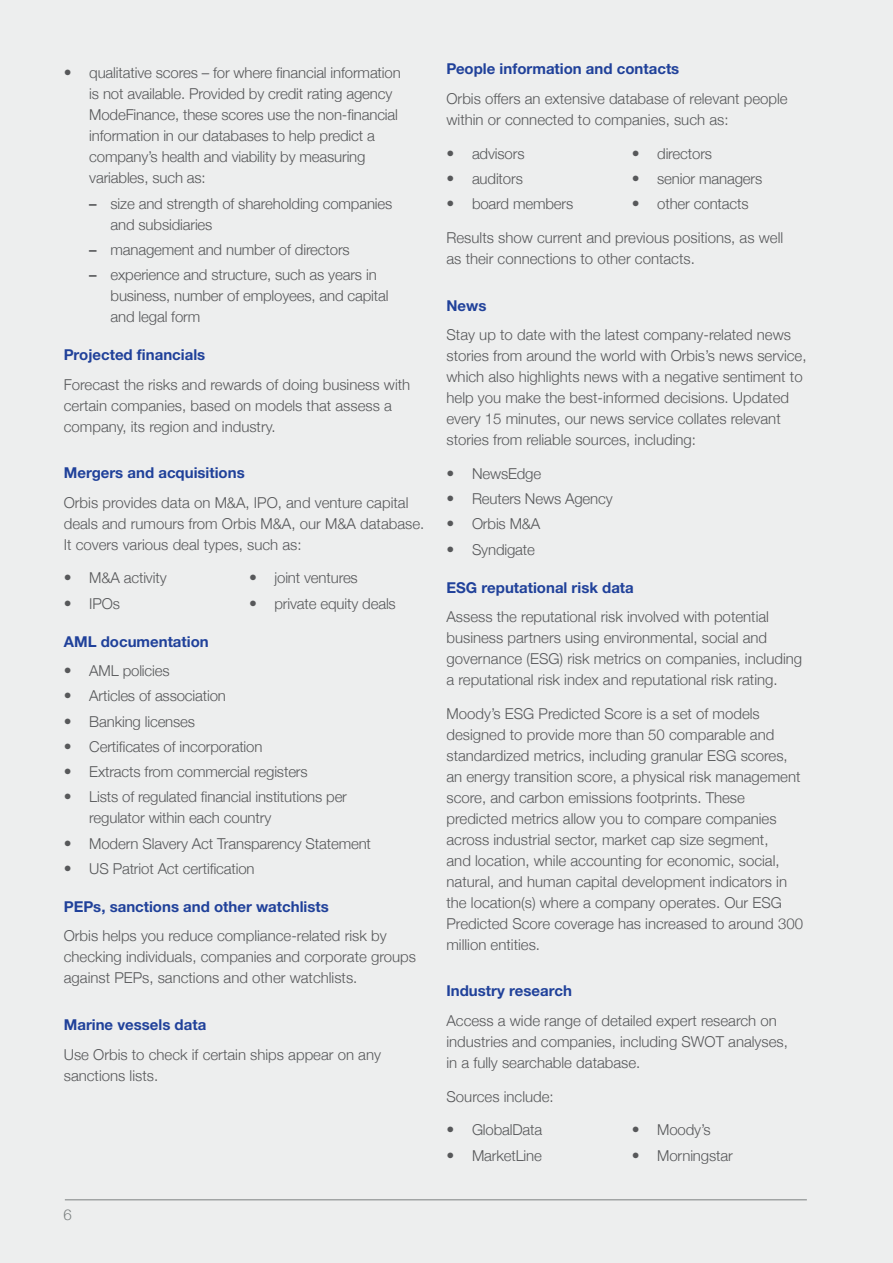
<style>
.page{position:relative;width:893px;height:1263px;background:#edeeee}
.page>*{position:absolute;margin:0;border:0;box-sizing:border-box;transform-origin:0 0}
.Body_copy{font:300 15px/21px "Helvetica Neue";color:#57585a}
.Subhead{font:700 15px "Helvetica Neue LTW1 G";color:#20419a}
.t1{font:300 15px "Helvetica Neue";color:#7b8080}
.s1{font-family:"Helvetica Neue LTW1 G";font-weight:700;font-size:15.75px}
.s2{font-family:"Helvetica Neue LTW1 G";font-weight:500}
</style>
<div class="page">
<hr style="left:65px;top:1199px;width:742px;height:1px;background:#7b8080">
<p class="Body_copy" style="left:89px;top:61px;width:313px;text-indent:-26px"><span class="s1">•</span> qualitative scores – for where financial information is not available. Provided by credit rating agency ModeFinance, these scores use the non-financial information in our databases to help predict a company’s health and viability by measuring variables, such as:</p>
<p class="Body_copy" style="left:111px;top:192px;width:283px;text-indent:-21px"><span class="s2">–</span> size and strength of shareholding companies and subsidiaries</p>
<p class="Body_copy" style="left:89px;top:238px;width:262px"><span class="s2">–</span> management and number of directors</p>
<p class="Body_copy" style="left:111px;top:263px;width:280px;text-indent:-21px"><span class="s2">–</span> experience and structure, such as years in business, number of employees, and capital and legal form</p>
<p class="Subhead" style="left:64px;top:345px;width:143px">Projected financials</p>
<p class="Body_copy" style="left:64px;top:373px;width:348px">Forecast the risks and rewards of doing business with certain companies, based on models that assess a company, its region and industry.</p>
<p class="Subhead" style="left:64px;top:463px;width:182px">Mergers and acquisitions</p>
<p class="Body_copy" style="left:64px;top:491px;width:362px">Orbis provides data on M&amp;A, IPO, and venture capital deals and rumours from Orbis M&amp;A, our M&amp;A database.<br>It covers various deal types, such as:</p>
<p class="Body_copy" style="left:64px;top:566px;width:104px"><span class="s1">•</span> M&amp;A activity</p>
<p class="Body_copy" style="left:64px;top:592px;width:58px"><span class="s1">•</span> IPOs</p>
<p class="Body_copy" style="left:249px;top:566px;width:110px"><span class="s1">•</span> joint ventures</p>
<p class="Body_copy" style="left:249px;top:592px;width:148px"><span class="s1">•</span> private equity deals</p>
<p class="Subhead" style="left:64px;top:632px;width:146px">AML documentation</p>
<p class="Body_copy" style="left:64px;top:659px;width:107px"><span class="s1">•</span> AML policies</p>
<p class="Body_copy" style="left:64px;top:684px;width:164px"><span class="s1">•</span> Articles of association</p>
<p class="Body_copy" style="left:64px;top:710px;width:133px"><span class="s1">•</span> Banking licenses</p>
<p class="Body_copy" style="left:64px;top:735px;width:200px"><span class="s1">•</span> Certificates of incorporation</p>
<p class="Body_copy" style="left:64px;top:760px;width:245px"><span class="s1">•</span> Extracts from commercial registers</p>
<p class="Body_copy" style="left:89px;top:785px;width:259px;text-indent:-26px"><span class="s1">•</span> Lists of regulated financial institutions per regulator within each country</p>
<p class="Body_copy" style="left:64px;top:832px;width:309px"><span class="s1">•</span> Modern Slavery Act Transparency Statement</p>
<p class="Body_copy" style="left:64px;top:857px;width:192px"><span class="s1">•</span> US Patriot Act certification</p>
<p class="Subhead" style="left:64px;top:897px;width:267px">PEPs, sanctions and other watchlists</p>
<p class="Body_copy" style="left:64px;top:924px;width:354px">Orbis helps you reduce compliance-related risk by checking individuals, companies and corporate groups against PEPs, sanctions and other watchlists.</p>
<p class="Subhead" style="left:64px;top:1015px;width:144px">Marine vessels data</p>
<p class="Body_copy" style="left:64px;top:1042px;width:319px">Use Orbis to check if certain ships appear on any sanctions lists.</p>
<p class="t1" style="left:63px;top:1202px;width:10px">6</p>
<p class="Subhead" style="left:446px;top:60px;width:234px">People information and contacts</p>
<p class="Body_copy" style="left:446px;top:87px;width:343px">Orbis offers an extensive database of relevant people within or connected to companies, such as:</p>
<p class="Body_copy" style="left:446px;top:142px;width:80px"><span class="s1">•</span> advisors</p>
<p class="Body_copy" style="left:446px;top:167px;width:78px"><span class="s1">•</span> auditors</p>
<p class="Body_copy" style="left:446px;top:192px;width:128px"><span class="s1">•</span> board members</p>
<p class="Body_copy" style="left:632px;top:142px;width:82px"><span class="s1">•</span> directors</p>
<p class="Body_copy" style="left:632px;top:167px;width:132px"><span class="s1">•</span> senior managers</p>
<p class="Body_copy" style="left:632px;top:192px;width:118px"><span class="s1">•</span> other contacts</p>
<p class="Body_copy" style="left:446px;top:226px;width:338px">Results show current and previous positions, as well as their connections to other contacts.</p>
<p class="Subhead" style="left:446px;top:296px;width:41px">News</p>
<p class="Body_copy" style="left:446px;top:323px;width:362px">Stay up to date with the latest company-related news stories from around the world with Orbis’s news service, which also highlights news with a negative sentiment to help you make the best-informed decisions. Updated every 15 minutes, our news service collates relevant stories from reliable sources, including:</p>
<p class="Body_copy" style="left:446px;top:462px;width:96px"><span class="s1">•</span> NewsEdge</p>
<p class="Body_copy" style="left:446px;top:487px;width:168px"><span class="s1">•</span> Reuters News Agency</p>
<p class="Body_copy" style="left:446px;top:512px;width:95px"><span class="s1">•</span> Orbis M&amp;A</p>
<p class="Body_copy" style="left:446px;top:538px;width:90px"><span class="s1">•</span> Syndigate</p>
<p class="Subhead" style="left:446px;top:578px;width:189px">ESG reputational risk data</p>
<p class="Body_copy" style="left:446px;top:605px;width:357px">Assess the reputational risk involved with potential business partners using environmental, social and governance (ESG) risk metrics on companies, including a reputational risk index and reputational risk rating.</p>
<p class="Body_copy" style="left:446px;top:702px;width:358px">Moody’s ESG Predicted Score is a set of models designed to provide more than 50 comparable and standardized metrics, including granular ESG scores, an energy transition score, a physical risk management score, and carbon emissions footprints. These predicted metrics allow you to compare companies across industrial sector, market cap size segment,<br>and location, while accounting for economic, social, natural, and human capital development indicators in the location(s) where a company operates. Our ESG Predicted Score coverage has increased to around 300 million entities.</p>
<p class="Subhead" style="left:446px;top:982px;width:127px">Industry research</p>
<p class="Body_copy" style="left:446px;top:1009px;width:343px">Access a wide range of detailed expert research on industries and companies, including SWOT analyses, in a fully searchable database.</p>
<p class="Body_copy" style="left:446px;top:1085px;width:109px">Sources include:</p>
<p class="Body_copy" style="left:446px;top:1118px;width:97px"><span class="s1">•</span> GlobalData</p>
<p class="Body_copy" style="left:446px;top:1144px;width:97px"><span class="s1">•</span> MarketLine</p>
<p class="Body_copy" style="left:632px;top:1118px;width:80px"><span class="s1">•</span> Moody’s</p>
<p class="Body_copy" style="left:632px;top:1144px;width:103px"><span class="s1">•</span> Morningstar</p>
</div>
